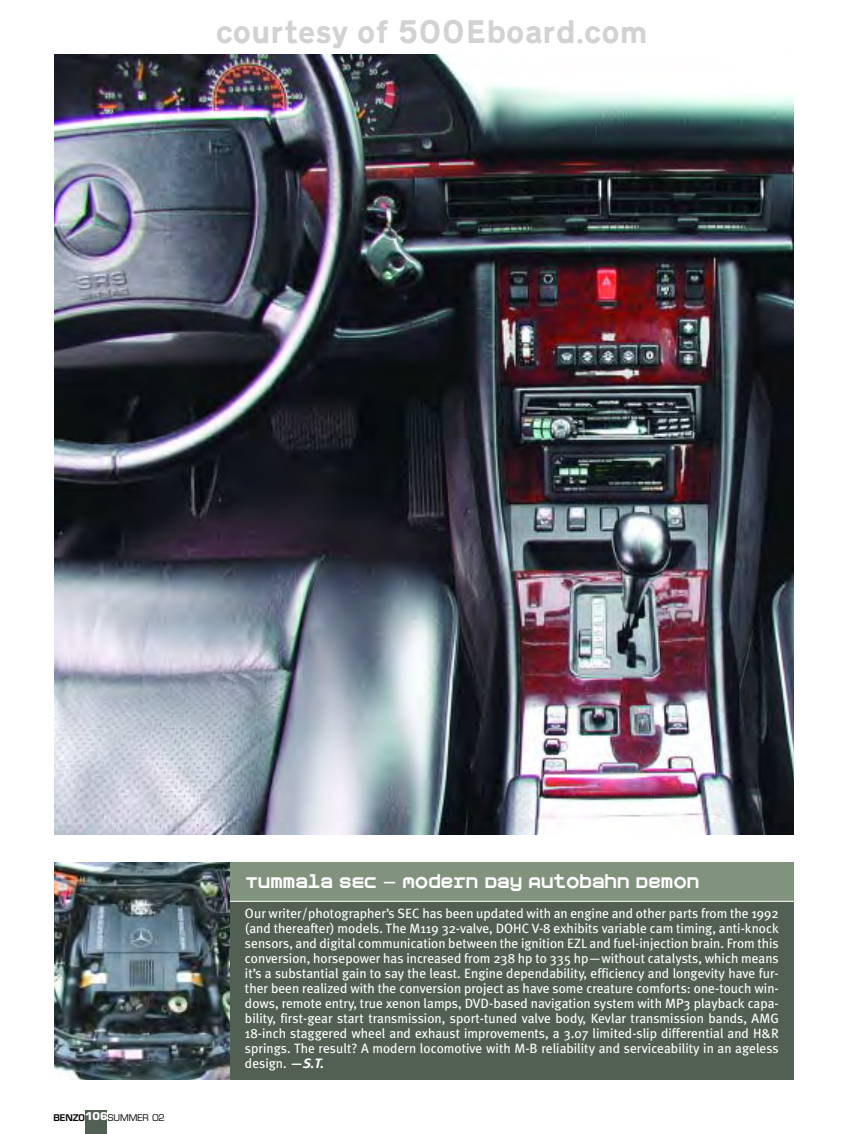
<style>
.page{position:relative;width:864px;height:1134px;background:#fff}
.page>*{position:absolute;margin:0;border:0;box-sizing:border-box;transform-origin:0 0}
.t1{font:800 33.9px "Roadgeek 2005 Transport";color:rgb(0 0 0/.18)}
.t2{font:24px "Aspirin Overdose";letter-spacing:-.03em;color:#fff}
.t3{font:13.5px/15px "Meta Plus";color:#fff;text-align:justify}
.t4{font:9px "Eurostile";color:#000}
.s1{font-weight:600}
.s2{font-weight:700;font-size:10.5px;color:#fff}
.s3{font-weight:700;font-style:italic}
</style>
<div class="page">
<div style="left:86px;top:1111px;width:21px;height:23px;background:#526054"></div>
<div style="left:230px;top:891px;width:564px;height:189px;background:#526054"></div>
<div style="left:206px;top:862px;width:588px;height:40px;background:#81937d"></div>
<img style="left:54px;top:54px;width:740px;height:780px">
<img style="left:54px;top:863px;width:176px;height:217px">
<hr style="left:230px;top:901px;width:634px;height:1px;background:#fff">
<h1 class="t1" style="left:216px;top:8px;width:434px">courtesy of 500Eboard.com</h1>
<p class="t4" style="left:53px;top:1114px;width:113px"><span class="s1">BENZO</span><span class="s2">106</span>SUMMER 02</p>
<h2 class="t2" style="left:245px;top:866px;width:456px">Tummala SEC – Modern Day Autobahn Demon</h2>
<p class="t3" style="left:245px;top:907px;width:535px">Our writer/photographer’s SEC has been updated with an engine and other parts from the 1992 (and thereafter) models. The M119 32-valve, DOHC V-8 exhibits variable cam timing, anti-knock sensors, and digital communication between the ignition EZL and fuel-injection brain. From this conversion, horsepower has increased from 238 hp to 335 hp—without catalysts, which means it’s a substantial gain to say the least. Engine dependability, efficiency and longevity have fur&shy;ther been realized with the conversion project as have some creature comforts: one-touch win&shy;dows, remote entry, true xenon lamps, DVD-based navigation system with MP3 playback capa&shy;bility, first-gear start transmission, sport-tuned valve body, Kevlar transmission bands, AMG 18-inch staggered wheel and exhaust improvements, a 3.07 limited-slip differential and H&amp;R springs. The result? A modern locomotive with M-B reliability and serviceability in an ageless design. <span class="s3">—S.T.</span></p>
</div>
